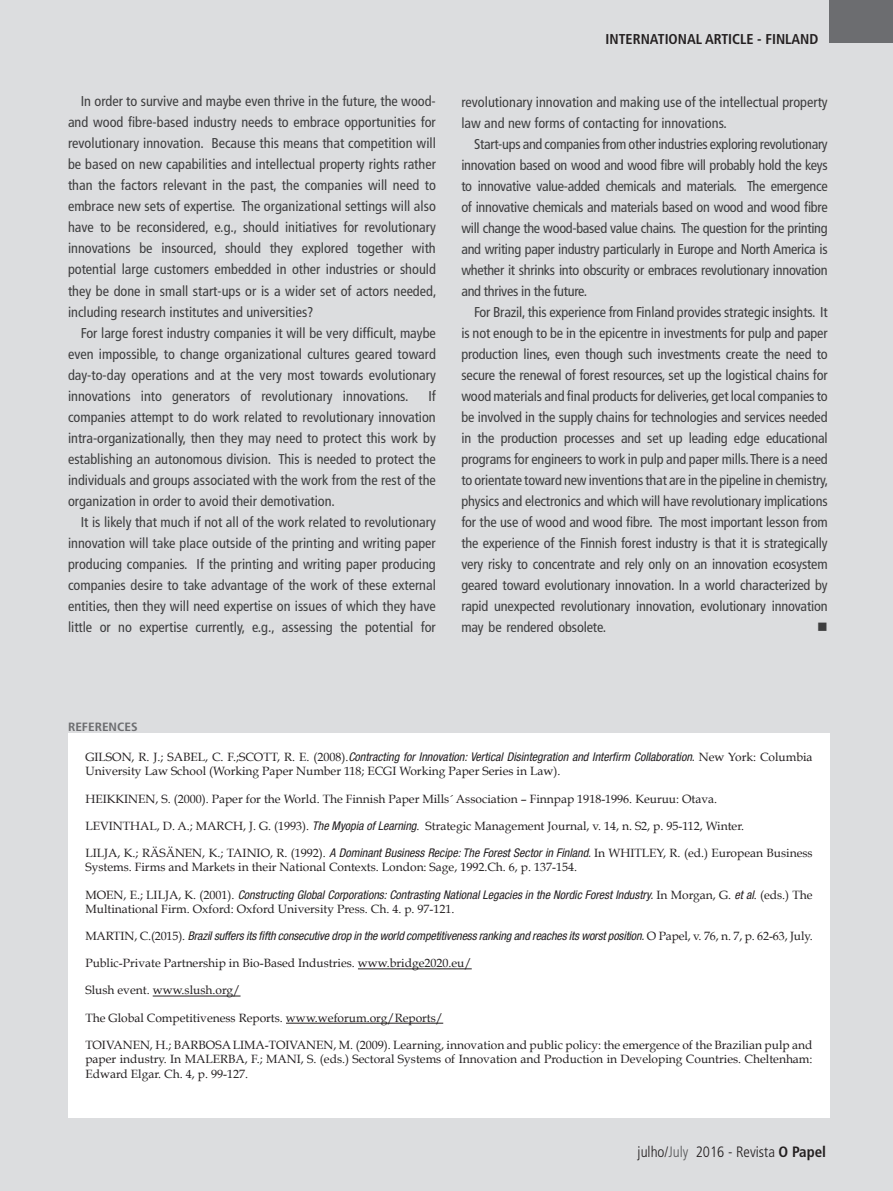
<style>
.page{position:relative;width:893px;height:1191px;background:#dcdddf}
.page>*{position:absolute;margin:0;border:0;box-sizing:border-box;transform-origin:0 0}
.t1{font:300 condensed 15px "Frutiger LT Std";color:#231f20}
.t2{font:condensed 14.25px/21px "Frutiger LT Std";color:#3e3e3f;text-align:justify}
.t3{font:700 condensed 14.25px "Frutiger LT Std";color:#231f20}
.t4{font:14.25px "Wingdings";color:#3e3e3f}
.t5{font:12px/14.4px "Book Antiqua";color:#231f20}
.t6{font:italic condensed 12px "Helvetica Neue LT Std";color:#231f20}
.t7{font:700 condensed 12px "Frutiger LT Std";color:#6c6d70;scale:1.1 1}
.s1{font-family:"Book Antiqua";font-style:normal;font-stretch:normal}
.s2{font-family:"Helvetica Neue LT Std";font-style:italic;font-stretch:condensed}
.s3{color:#57585a}
.s4{font-weight:700}
</style>
<div class="page">
<div style="left:829px;top:0;width:64px;height:43px;background:#6c6d70"></div>
<div style="left:68px;top:733px;width:761px;height:385px;background:#fff"></div>
<hr style="left:358px;top:968px;width:114px;height:1px;background:#231f20">
<hr style="left:153px;top:995px;width:88px;height:1px;background:#231f20">
<hr style="left:286px;top:1022px;width:157px;height:1px;background:#231f20">
<p class="t2" style="left:68px;top:91px;width:370px;text-indent:13px">In order to survive and maybe even thrive in the future, the wood&shy;and wood fibre-based industry needs to embrace opportunities for revolutionary innovation. Because this means that competition will be based on new capabilities and intellectual property rights rather than the factors relevant in the past, the companies will need to embrace new sets of expertise. The organizational settings will also have to be reconsidered, e.g., should initiatives for revolutionary innovations be insourced, should they explored together with potential large customers embedded in other industries or should they be done in small start-ups or is a wider set of actors needed, including research institutes and universities?</p>
<p class="t2" style="left:68px;top:322px;width:369px;text-indent:13px">For large forest industry companies it will be very difficult, maybe even impossible, to change organizational cultures geared toward day-to-day operations and at the very most towards evolutionary innovations into generators of revolutionary innovations.</p>
<p class="t2" style="left:68px;top:385px;width:369px;text-indent:360px">If companies attempt to do work related to revolutionary innovation intra-organizationally, then they may need to protect this work by establishing an autonomous division. This is needed to protect the individuals and groups associated with the work from the rest of the organization in order to avoid their demotivation.</p>
<p class="t2" style="left:68px;top:511px;width:369px;text-indent:13px">It is likely that much if not all of the work related to revolutionary innovation will take place outside of the printing and writing paper producing companies. If the printing and writing paper producing companies desire to take advantage of the work of these external entities, then they will need expertise on issues of which they have little or no expertise currently, e.g., assessing the potential for</p>
<p class="t3" style="left:606px;top:30px;width:214px">INTERNATIONAL ARTICLE - FINLAND</p>
<p class="t2" style="left:461px;top:91px;width:368px">revolutionary innovation and making use of the intellectual property law and new forms of contacting for innovations.</p>
<p class="t2" style="left:461px;top:133px;width:368px;text-indent:13px">Start-ups and companies from other industries exploring revolutionary innovation based on wood and wood fibre will probably hold the keys to innovative value-added chemicals and materials. The emergence of innovative chemicals and materials based on wood and wood fibre will change the wood-based value chains. The question for the printing and writing paper industry particularly in Europe and North America is whether it shrinks into obscurity or embraces revolutionary innovation and thrives in the future.</p>
<p class="t2" style="left:461px;top:301px;width:368px;text-indent:13px">For Brazil, this experience from Finland provides strategic insights. It is not enough to be in the epicentre in investments for pulp and paper production lines, even though such investments create the need to secure the renewal of forest resources, set up the logistical chains for wood materials and final products for deliveries, get local companies to be involved in the supply chains for technologies and services needed in the production processes and set up leading edge educational programs for engineers to work in pulp and paper mills. There is a need to orientate toward new inventions that are in the pipeline in chemistry, physics and electronics and which will have revolutionary implications for the use of wood and wood fibre. The most important lesson from the experience of the Finnish forest industry is that it is strategically very risky to concentrate and rely only on an innovation ecosystem geared toward evolutionary innovation. In a world characterized by rapid unexpected revolutionary innovation, evolutionary innovation may be rendered obsolete.</p>
<p class="t4" style="left:817px;top:619px;width:12px">■</p>
<p class="t7" style="left:68px;top:719px;width:65px">REFERENCES</p>
<p class="t6" style="left:85px;top:750px;width:729px"><span class="s1">GILSON, R. J.; SABEL, C. F.;SCOTT, R. E. (2008).</span>Contracting for Innovation: Vertical Disintegration and Interfirm Collaboration. <span class="s1">New York: Columbia</span></p>
<p class="t5" style="left:85px;top:764px;width:476px">University Law School (Working Paper Number 118; ECGI Working Paper Series in Law).</p>
<p class="t5" style="left:85px;top:791px;width:633px">HEIKKINEN, S. (2000). Paper for the World. The Finnish Paper Mills´ Association – Finnpap 1918-1996. Keuruu: Otava.</p>
<p class="t5" style="left:85px;top:818px;width:660px">LEVINTHAL, D. A.; MARCH, J. G. (1993). <span class="s2">The Myopia of Learning</span>. Strategic Management Journal, v. 14, n. S2, p. 95-112, Winter.</p>
<p class="t5" style="left:85px;top:845px;width:729px">LILJA, K.; RÄSÄNEN, K.; TAINIO, R. (1992). <span class="s2">A Dominant Business Recipe: The Forest Sector in Finland.</span> In WHITLEY, R. (ed.) European Business<br>Systems. Firms and Markets in their National Contexts. London: Sage, 1992.Ch. 6, p. 137-154.</p>
<p class="t6" style="left:85px;top:887px;width:729px"><span class="s1">MOEN, E.; LILJA, K. (2001).</span> Constructing Global Corporations: Contrasting National Legacies in the Nordic Forest Industry. <span class="s1">In Morgan, G.</span> et al<span class="s1">. (eds.) The</span></p>
<p class="t5" style="left:85px;top:901px;width:371px">Multinational Firm. Oxford: Oxford University Press. Ch. 4. p. 97-121.</p>
<p class="t6" style="left:85px;top:929px;width:729px"><span class="s1">MARTIN, C.(2015).</span> Brazil suffers its fifth consecutive drop in the world competitiveness ranking and reaches its worst position. <span class="s1">O Papel, v. 76, n. 7, p. 62-63, July.</span></p>
<p class="t5" style="left:85px;top:956px;width:388px">Public-Private Partnership in Bio-Based Industries. www.bridge2020.eu/</p>
<p class="t5" style="left:85px;top:983px;width:157px">Slush event. www.slush.org/</p>
<p class="t5" style="left:85px;top:1010px;width:359px">The Global Competitiveness Reports. www.weforum.org/Reports/</p>
<p class="t5" style="left:85px;top:1037px;width:729px;text-align:justify">TOIVANEN, H.; BARBOSA LIMA-TOIVANEN, M. (2009). Learning, innovation and public policy: the emergence of the Brazilian pulp and paper industry. In MALERBA, F.; MANI, S. (eds.) Sectoral Systems of Innovation and Production in Developing Countries. Cheltenham:<br>Edward Elgar. Ch. 4, p. 99-127.</p>
<p class="t1" style="left:638px;top:1142px;width:190px">julho/<span class="s3">July</span> 2016 - Revista <span class="s4">O Papel</span></p>
</div>
